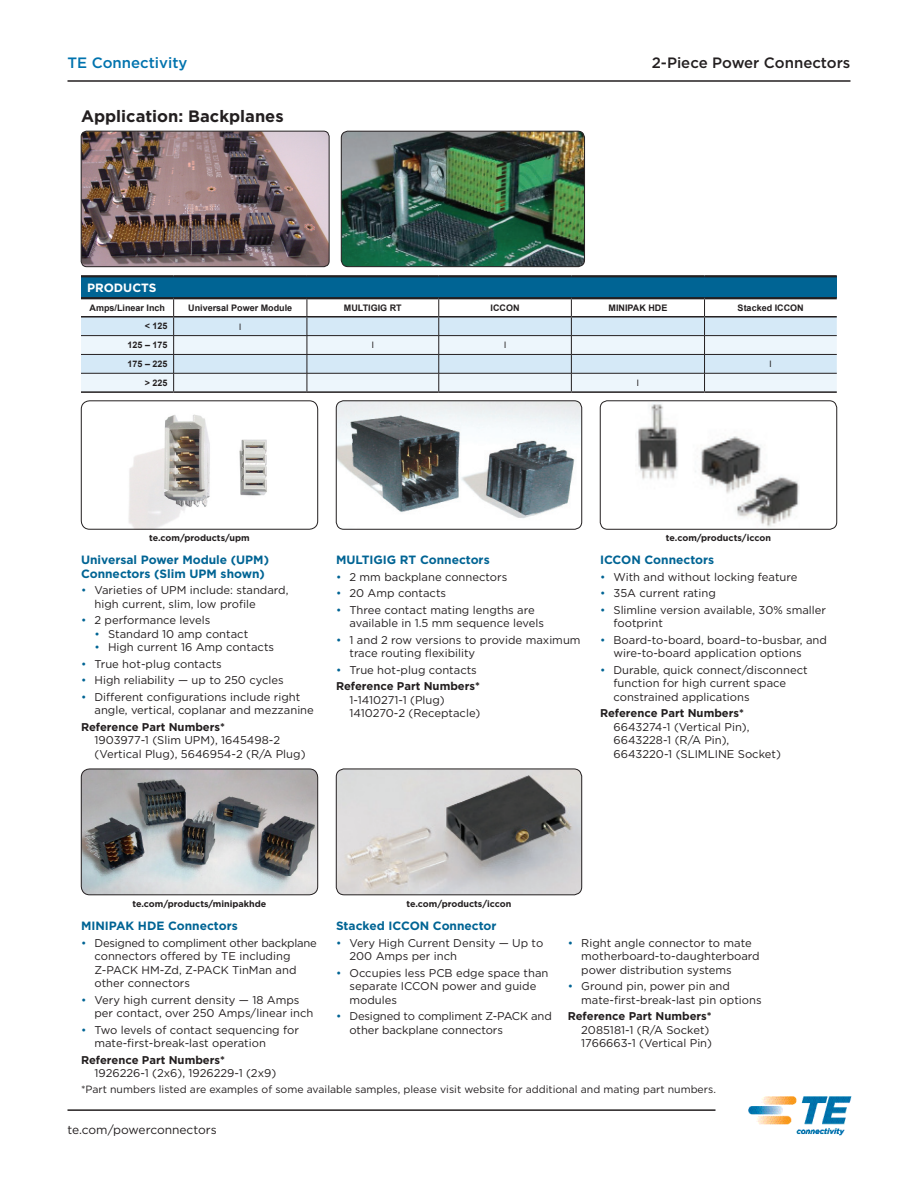
<style>
.page{position:relative;width:918px;height:1188px;background:#fff}
.page>*{position:absolute;margin:0;border:0;box-sizing:border-box;transform-origin:0 0}
.t1{font:700 16.5px "Gotham";color:#231f20}
.t2{font:500 15px "Gotham";color:#231f20}
.t3{font:500 15px "Gotham";color:#0073ae}
._2_-_Subhead_in_colo{font:700 12px/13.5px "Gotham";color:#006494}
.t4{font:12px "Gotham";color:#231f20}
.t5{font:700 12px "Gotham";color:#fff}
.Bulleted_List{font:11.25px/13.5px "Gotham";color:#231f20}
.Bulleted_List-2{font:11.25px/13.5px "Gotham";letter-spacing:-.02em;color:#231f20}
.Bulleted_List-3{font:10.5px "Gotham";color:#231f20}
.t6{font:700 9px "Arial";color:#231f20}
.Bulleted_List-4{font:700 9px "Gotham";color:#231f20}
.t7{font:9px "Myriad Pro";color:#231f20}
.s1{color:#006494}
.s2{font-weight:700}
</style>
<div class="page">
<hr style="left:68px;top:1109px;width:647px;height:2px;background:#231f20">
<hr style="left:68px;top:80px;width:783px;height:2px;background:#231f20">
<img style="left:748px;top:1096px;width:104px;height:40px">
<img style="left:341px;top:131px;width:244px;height:136px">
<div style="left:341px;top:131px;width:244px;height:136px;border:1px solid #231f20;border-radius:7px"></div>
<img style="left:81px;top:131px;width:248px;height:136px">
<div style="left:81px;top:131px;width:248px;height:136px;border:1px solid #231f20;border-radius:6px"></div>
<img style="left:81px;top:769px;width:237px;height:126px">
<div style="left:81px;top:769px;width:237px;height:126px;border:1px solid #231f20;border-radius:8px"></div>
<div style="left:81px;top:276px;width:756px;height:22px;background:#006494"></div>
<hr style="left:81px;top:391px;width:93px;height:2px;background:#231f20">
<hr style="left:174px;top:391px;width:133px;height:2px;background:#231f20">
<hr style="left:307px;top:391px;width:132px;height:2px;background:#231f20">
<hr style="left:439px;top:391px;width:132px;height:2px;background:#231f20">
<hr style="left:571px;top:391px;width:134px;height:2px;background:#231f20">
<hr style="left:705px;top:391px;width:132px;height:2px;background:#231f20">
<hr style="left:81px;top:275px;width:93px;height:2px;background:#231f20">
<hr style="left:174px;top:275px;width:133px;height:2px;background:#231f20">
<hr style="left:307px;top:275px;width:132px;height:2px;background:#231f20">
<hr style="left:439px;top:275px;width:132px;height:2px;background:#231f20">
<hr style="left:571px;top:275px;width:134px;height:2px;background:#231f20">
<hr style="left:705px;top:275px;width:132px;height:2px;background:#231f20">
<hr style="left:81px;top:297px;width:93px;height:2px;background:#231f20">
<hr style="left:174px;top:297px;width:133px;height:2px;background:#231f20">
<hr style="left:307px;top:297px;width:132px;height:2px;background:#231f20">
<hr style="left:439px;top:297px;width:132px;height:2px;background:#231f20">
<hr style="left:571px;top:297px;width:134px;height:2px;background:#231f20">
<hr style="left:705px;top:297px;width:132px;height:2px;background:#231f20">
<svg style="left:81px;top:299px;width:756px;height:93px"></svg>
<hr style="left:81px;top:316px;width:93px;height:2px;background:#231f20">
<hr style="left:174px;top:316px;width:133px;height:2px;background:#231f20">
<hr style="left:307px;top:316px;width:132px;height:2px;background:#231f20">
<hr style="left:439px;top:316px;width:132px;height:2px;background:#231f20">
<hr style="left:571px;top:316px;width:134px;height:2px;background:#231f20">
<hr style="left:705px;top:316px;width:132px;height:2px;background:#231f20">
<img style="left:128px;top:414px;width:139px;height:114px">
<div style="left:81px;top:401px;width:237px;height:129px;border:1px solid #231f20;border-radius:8px"></div>
<img style="left:336px;top:401px;width:246px;height:128px">
<div style="left:336px;top:401px;width:246px;height:129px;border:1px solid #231f20;border-radius:8px"></div>
<div style="left:600px;top:401px;width:237px;height:129px;border:1px solid #231f20;border-radius:7px"></div>
<img style="left:637px;top:404px;width:163px;height:123px">
<img style="left:336px;top:769px;width:246px;height:126px">
<div style="left:336px;top:769px;width:246px;height:126px;border:1px solid #231f20;border-radius:8px"></div>
<h2 class="t3" style="left:68px;top:52px;width:122px">TE Connectivity</h2>
<h2 class="t2" style="left:652px;top:52px;width:200px">2-Piece Power Connectors</h2>
<p class="t1" style="left:81px;top:105px;width:204px">Application: Backplanes</p>
<p class="t5" style="left:87px;top:280px;width:71px">PRODUCTS</p>
<p class="t6" style="left:90px;top:302px;width:77px">Amps/Linear Inch</p>
<p class="t6" style="left:188px;top:302px;width:106px">Universal Power Module</p>
<p class="t6" style="left:344px;top:302px;width:59px">MULTIGIG RT</p>
<p class="t6" style="left:491px;top:302px;width:30px">ICCON</p>
<p class="t6" style="left:609px;top:302px;width:60px">MINIPAK HDE</p>
<p class="t6" style="left:738px;top:302px;width:68px">Stacked ICCON</p>
<p class="t6" style="left:145px;top:320px;width:24px">&lt; 125</p>
<p class="t7" style="left:239px;top:321px;width:4px">l</p>
<p class="t6" style="left:128px;top:339px;width:42px">125 – 175</p>
<p class="t7" style="left:372px;top:340px;width:4px">l</p>
<p class="t7" style="left:504px;top:340px;width:4px">l</p>
<p class="t6" style="left:128px;top:358px;width:42px">175 – 225</p>
<p class="t7" style="left:770px;top:359px;width:4px">l</p>
<p class="t6" style="left:145px;top:377px;width:24px">&gt; 225</p>
<p class="t7" style="left:637px;top:378px;width:4px">l</p>
<p class="Bulleted_List-4" style="left:149px;top:532px;width:102px">te.com/products/upm</p>
<p class="Bulleted_List-4" style="left:666px;top:532px;width:107px">te.com/products/iccon</p>
<p class="_2_-_Subhead_in_colo" style="left:81px;top:553px;width:190px">Universal Power Module (UPM)<br>Connectors (Slim UPM shown)</p>
<p class="Bulleted_List" style="left:94px;top:584px;width:196px;text-indent:-14px"><span class="s1">•</span> Varieties of UPM include: standard, high current, slim, low profile</p>
<p class="Bulleted_List" style="left:81px;top:614px;width:131px"><span class="s1">•</span> 2 performance levels</p>
<p class="Bulleted_List" style="left:94px;top:627px;width:155px"><span class="s1">•</span> Standard 10 amp contact</p>
<p class="Bulleted_List" style="left:94px;top:641px;width:181px"><span class="s1">•</span> High current 16 Amp contacts</p>
<p class="Bulleted_List" style="left:81px;top:657px;width:142px"><span class="s1">•</span> True hot-plug contacts</p>
<p class="Bulleted_List" style="left:81px;top:674px;width:204px"><span class="s1">•</span> High reliability — up to 250 cycles</p>
<p class="Bulleted_List" style="left:94px;top:690px;width:221px;text-indent:-14px"><span class="s1">•</span> Different configurations include right angle, vertical, coplanar and mezzanine</p>
<p class="Bulleted_List" style="left:94px;top:720px;width:213px;text-indent:-14px"><span class="s2">Reference Part Numbers*<br></span>1903977-1 (Slim UPM), 1645498-2 (Vertical Plug), 5646954-2 (R/A Plug)</p>
<p class="_2_-_Subhead_in_colo" style="left:336px;top:553px;width:155px">MULTIGIG RT Connectors</p>
<p class="Bulleted_List" style="left:336px;top:570px;width:173px"><span class="s1">•</span> 2 mm backplane connectors</p>
<p class="Bulleted_List" style="left:336px;top:587px;width:112px"><span class="s1">•</span> 20 Amp contacts</p>
<p class="Bulleted_List" style="left:350px;top:603px;width:196px;text-indent:-14px"><span class="s1">•</span> Three contact mating lengths are available in 1.5 mm sequence levels</p>
<p class="Bulleted_List" style="left:350px;top:633px;width:233px;text-indent:-14px"><span class="s1">•</span> 1 and 2 row versions to provide maximum trace routing flexibility</p>
<p class="Bulleted_List" style="left:336px;top:663px;width:142px"><span class="s1">•</span> True hot-plug contacts</p>
<p class="Bulleted_List" style="left:350px;top:680px;width:132px;text-indent:-14px"><span class="s2">Reference Part Numbers*<br></span>1-1410271-1 (Plug)<br>1410270-2 (Receptacle)</p>
<p class="_2_-_Subhead_in_colo" style="left:600px;top:553px;width:116px">ICCON Connectors</p>
<p class="Bulleted_List" style="left:600px;top:570px;width:199px"><span class="s1">•</span> With and without locking feature</p>
<p class="Bulleted_List" style="left:600px;top:587px;width:117px"><span class="s1">•</span> 35A current rating</p>
<p class="Bulleted_List" style="left:614px;top:603px;width:214px;text-indent:-14px"><span class="s1">•</span> Slimline version available, 30% smaller footprint</p>
<p class="Bulleted_List" style="left:614px;top:633px;width:215px;text-indent:-14px"><span class="s1">•</span> Board-to-board, board–to-busbar, and wire-to-board application options</p>
<p class="Bulleted_List" style="left:614px;top:663px;width:196px;text-indent:-14px"><span class="s1">•</span> Durable, quick connect/disconnect function for high current space constrained applications</p>
<p class="Bulleted_List" style="left:614px;top:707px;width:169px;text-indent:-14px"><span class="s2">Reference Part Numbers*<br></span>6643274-1 (Vertical Pin),<br>6643228-1 (R/A Pin),<br>6643220-1 (SLIMLINE Socket)</p>
<p class="Bulleted_List-4" style="left:133px;top:897px;width:135px">te.com/products/minipakhde</p>
<p class="_2_-_Subhead_in_colo" style="left:81px;top:919px;width:158px">MINIPAK HDE Connectors</p>
<p class="Bulleted_List" style="left:94px;top:936px;width:224px;text-indent:-14px"><span class="s1">•</span> Designed to compliment other backplane connectors offered by TE including<br>Z-PACK HM-Zd, Z-PACK TinMan and other connectors</p>
<p class="Bulleted_List" style="left:94px;top:993px;width:221px;text-indent:-14px"><span class="s1">•</span> Very high current density — 18 Amps per contact, over 250 Amps/linear inch</p>
<p class="Bulleted_List" style="left:94px;top:1023px;width:206px;text-indent:-14px"><span class="s1">•</span> Two levels of contact sequencing for mate-first-break-last operation</p>
<p class="Bulleted_List" style="left:94px;top:1053px;width:183px;text-indent:-14px"><span class="s2">Reference Part Numbers*<br></span>1926226-1 (2x6), 1926229-1 (2x9)</p>
<p class="Bulleted_List-4" style="left:406px;top:897px;width:107px">te.com/products/iccon</p>
<p class="_2_-_Subhead_in_colo" style="left:336px;top:919px;width:162px">Stacked ICCON Connector</p>
<p class="Bulleted_List" style="left:350px;top:936px;width:195px;text-indent:-14px"><span class="s1">•</span> Very High Current Density — Up to<br>200 Amps per inch</p>
<p class="Bulleted_List" style="left:350px;top:966px;width:201px;text-indent:-14px"><span class="s1">•</span> Occupies less PCB edge space than separate ICCON power and guide modules</p>
<p class="Bulleted_List-2" style="left:350px;top:1009px;width:204px;text-indent:-14px"><span class="s1">•</span> Designed to compliment Z-PACK and other backplane connectors</p>
<p class="Bulleted_List" style="left:581px;top:936px;width:180px;text-indent:-14px"><span class="s1">•</span> Right angle connector to mate motherboard-to-daughterboard power distribution systems</p>
<p class="Bulleted_List" style="left:581px;top:979px;width:182px;text-indent:-14px"><span class="s1">•</span> Ground pin, power pin and mate-first-break-last pin options</p>
<p class="Bulleted_List" style="left:581px;top:1009px;width:132px;text-indent:-14px"><span class="s2">Reference Part Numbers*<br></span>2085181-1 (R/A Socket)<br>1766663-1 (Vertical Pin)</p>
<p class="Bulleted_List-3" style="left:81px;top:1082px;width:636px">*Part numbers listed are examples of some available samples, please visit website for additional and mating part numbers.</p>
<p class="t4" style="left:68px;top:1122px;width:151px">te.com/powerconnectors</p>
</div>
